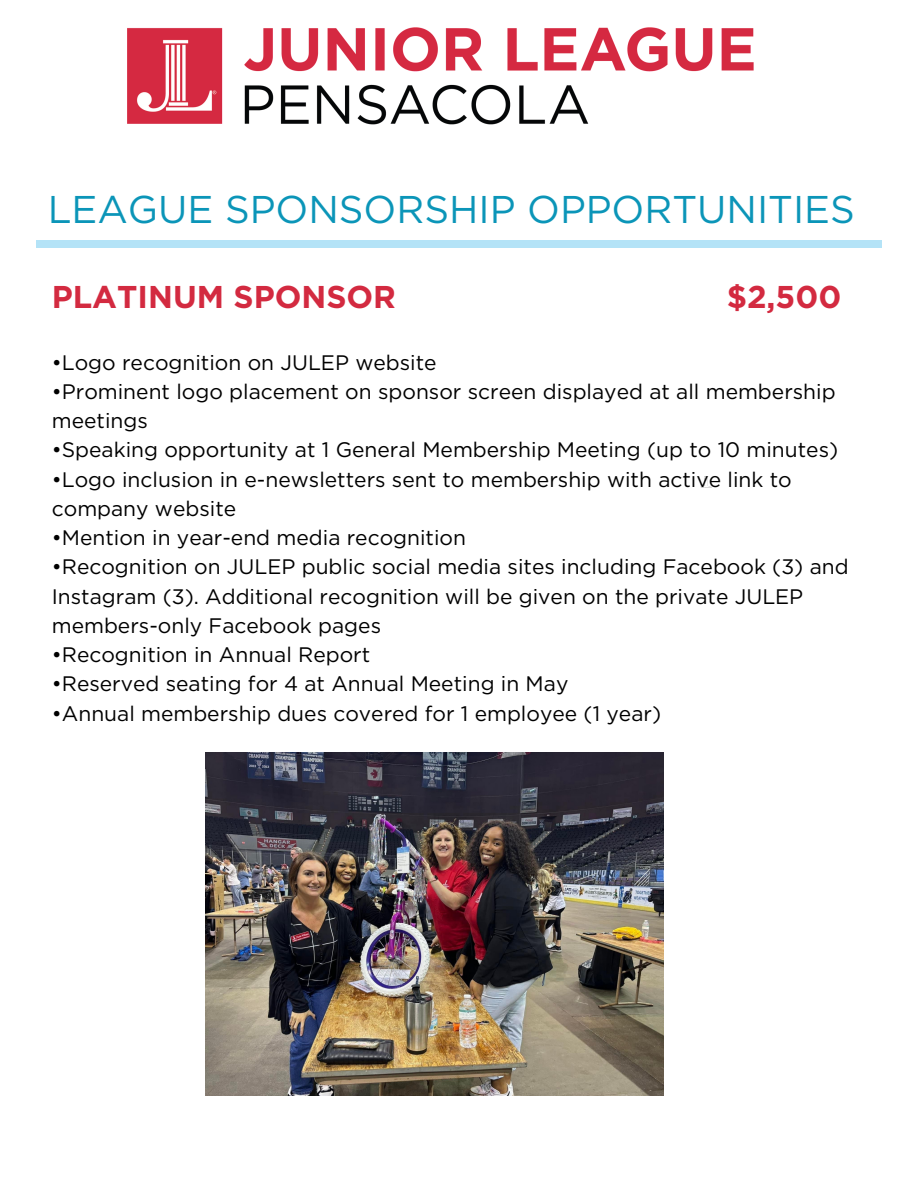
<style>
.page{position:relative;width:918px;height:1188px;background:#fff}
.page>*{position:absolute;margin:0;border:0;box-sizing:border-box;transform-origin:0 0}
.t1{font:38.7px "Gotham";color:#0b95b8}
.t2{font:700 31.5px "Gotham";color:#d32a40}
.t3{font:21px/29.2px "Gotham";color:#000}
</style>
<div class="page">
<div style="left:36px;top:240px;width:845px;height:7px;background:#b4e3f7"></div>
<img style="left:700px;top:476px;width:13px;height:12px">
<img style="left:206px;top:753px;width:458px;height:343px">
<img style="left:128px;top:27px;width:626px;height:98px">
<p class="t1" style="left:48px;top:186px;width:809px">LEAGUE SPONSORSHIP OPPORTUNITIES</p>
<h1 class="t2" style="left:52px;top:277px;width:346px">PLATINUM SPONSOR</h1>
<h1 class="t2" style="left:727px;top:277px;width:116px">$2,500</h1>
<p class="t3" style="left:52px;top:347px;width:386px">•Logo recognition on JULEP website</p>
<h2 class="t3" style="left:52px;top:377px;width:785px">•Prominent logo placement on sponsor screen displayed at all membership meetings</h2>
<p class="t3" style="left:52px;top:435px;width:788px">•Speaking opportunity at 1 General Membership Meeting (up to 10 minutes)</p>
<p class="t3" style="left:52px;top:464px;width:741px">•Logo inclusion in e-newsletters sent to membership with active link to company website</p>
<p class="t3" style="left:52px;top:523px;width:416px">•Mention in year-end media recognition</p>
<p class="t3" style="left:52px;top:552px;width:798px">•Recognition on JULEP public social media sites including Facebook (3) and<br>Instagram (3). Additional recognition will be given on the private JULEP members-only Facebook pages</p>
<p class="t3" style="left:52px;top:640px;width:320px">•Recognition in Annual Report</p>
<p class="t3" style="left:52px;top:669px;width:518px">•Reserved seating for 4 at Annual Meeting in May</p>
<p class="t3" style="left:52px;top:698px;width:611px">•Annual membership dues covered for 1 employee (1 year)</p>
</div>
